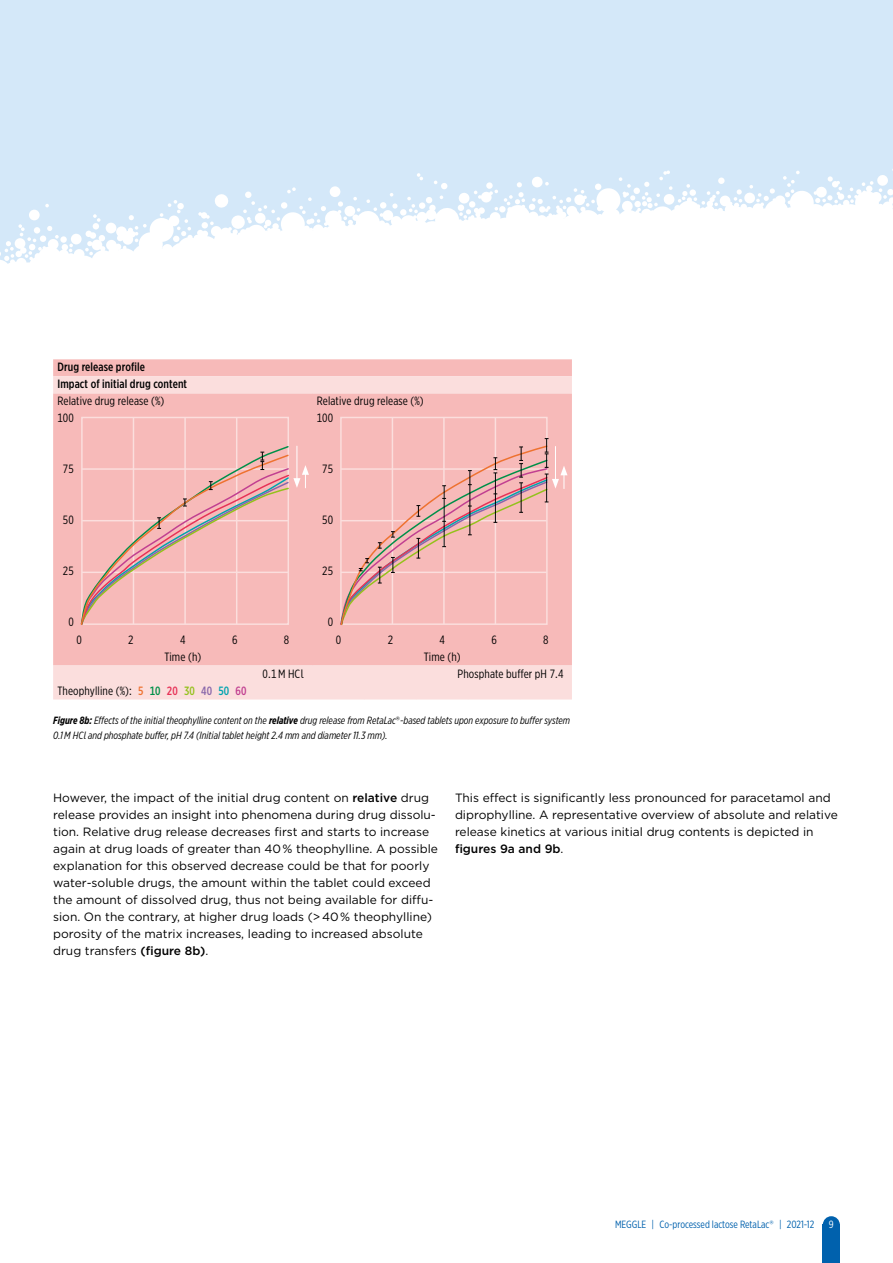
<style>
.page{position:relative;width:893px;height:1263px;background:#fff}
.page>*{position:absolute;margin:0;border:0;box-sizing:border-box;transform-origin:0 0}
.t1{font:12px/17px "Gotham";color:#000}
.t2{font:12px "Gotham X Narrow";letter-spacing:.01em;color:#000}
.t3{font:500 12px/17px "Gotham X Narrow";letter-spacing:.01em;color:#000}
.t4{font:italic 10.5px/15px "Gotham X Narrow";color:#000}
.t5{font:10.5px "Gotham X Narrow";color:#0061ad}
.t6{font:10.5px "Gotham X Narrow";color:#fff}
.s1{font-family:"DIN Pro"}
.s2{font-weight:500;color:#ee7230}
.s3{font-weight:500;color:#009049}
.s4{font-weight:500;color:#e73257}
.s5{font-weight:500;color:#94c11c}
.s6{font-weight:500;color:#8967aa}
.s7{font-weight:500;color:#00a3af}
.s8{font-weight:500;color:#c14091}
.s9{font-weight:700}
.s10{font-family:"Gotham";font-style:normal}
.s11{font-weight:500}
.s12{font-family:"Gotham"}
</style>
<div class="page">
<div style="left:0;top:0;width:893px;height:455px;background:#d4e8f9"></div>
<svg style="left:0;top:169px;width:893px;height:286px;fill:#fff"></svg>
<div style="left:823px;top:1225px;width:17px;height:38px;background:#0061ad"></div>
<div style="left:823px;top:1216px;width:17px;height:17px;background:#0061ad;border-radius:50%"></div>
<div style="left:53px;top:359px;width:519px;height:17px;background:#f7bab9"></div>
<svg style="left:53px;top:376px;width:519px;height:323px;background:#f8c6c5"></svg>
<hr style="left:184px;top:418px;width:2px;height:206px;background:#fbdedd">
<hr style="left:236px;top:418px;width:1px;height:206px;background:#fbdedd">
<hr style="left:133px;top:418px;width:1px;height:206px;background:#fbdedd">
<hr style="left:443px;top:418px;width:2px;height:206px;background:#fbdedd">
<hr style="left:495px;top:418px;width:1px;height:206px;background:#fbdedd">
<hr style="left:392px;top:418px;width:1px;height:206px;background:#fbdedd">
<svg style="left:80px;top:445px;width:229px;height:181px;background:#f0b7b5"></svg>
<svg style="left:339px;top:438px;width:228px;height:188px;background:#eeb5b3"></svg>
<p class="t3" style="left:57px;top:359px;width:131px">Drug release profile<br>Impact of initial drug content</p>
<p class="t2" style="left:57px;top:394px;width:108px">Relative drug release (%)</p>
<p class="t2" style="left:317px;top:394px;width:108px">Relative drug release (%)</p>
<p class="t2" style="left:57px;top:411px;width:18px">100</p>
<p class="t2" style="left:317px;top:411px;width:18px">100</p>
<p class="t2" style="left:63px;top:462px;width:12px">75</p>
<p class="t2" style="left:322px;top:462px;width:12px">75</p>
<p class="t2" style="left:63px;top:513px;width:12px">50</p>
<p class="t2" style="left:322px;top:513px;width:12px">50</p>
<p class="t2" style="left:63px;top:564px;width:12px">25</p>
<p class="t2" style="left:322px;top:564px;width:12px">25</p>
<p class="t2" style="left:68px;top:615px;width:7px">0</p>
<p class="t2" style="left:328px;top:615px;width:7px">0</p>
<p class="t2" style="left:76px;top:632px;width:7px">0</p>
<p class="t2" style="left:128px;top:632px;width:7px">2</p>
<p class="t2" style="left:180px;top:632px;width:7px">4</p>
<p class="t2" style="left:232px;top:632px;width:7px">6</p>
<p class="t2" style="left:284px;top:632px;width:7px">8</p>
<p class="t2" style="left:336px;top:632px;width:7px">0</p>
<p class="t2" style="left:388px;top:632px;width:7px">2</p>
<p class="t2" style="left:440px;top:632px;width:7px">4</p>
<p class="t2" style="left:491px;top:632px;width:7px">6</p>
<p class="t2" style="left:543px;top:632px;width:7px">8</p>
<p class="t2" style="left:164px;top:649px;width:38px">Time (h)</p>
<p class="t2" style="left:424px;top:649px;width:38px">Time (h)</p>
<p class="t2" style="left:263px;top:666px;width:43px">0.1 M HC<span class="s1">l</span></p>
<p class="t2" style="left:458px;top:666px;width:107px">Phosphate buffer pH 7.4</p>
<p class="t2" style="left:57px;top:683px;width:190px">Theophylline (%): <span class="s2">5</span> <span class="s3">10</span> <span class="s4">20</span> <span class="s5">30</span> <span class="s6">40</span> <span class="s7">50</span> <span class="s8">60</span></p>
<p class="t4" style="left:53px;top:712px;width:519px"><span class="s9">Figure 8b:</span> Effects of the initial theophylline content on the <span class="s9">relative</span> drug release from RetaLac<span class="s10">®</span>-based tablets upon exposure to buffer system<br>0.1 M HC<span class="s1">l</span> and phosphate buffer, pH 7.4 (Initial tablet height 2.4 mm and diameter 11.3 mm).</p>
<p class="t1" style="left:53px;top:789px;width:386px">However, the impact of the initial drug content on <span class="s11">relative</span> drug release provides an insight into phenomena during drug dissolu&shy;tion. Relative drug release decreases first and starts to increase again at drug loads of greater than 40 % theophylline. A possible explanation for this observed decrease could be that for poorly water-soluble drugs, the amount within the tablet could exceed the amount of dissolved drug, thus not being available for diffu&shy;sion. On the contrary, at higher drug loads (&gt; 40 % theophylline) porosity of the matrix increases, leading to increased absolute drug transfers <span class="s11">(figure 8b)</span>.</p>
<p class="t1" style="left:455px;top:788px;width:384px">This effect is significantly less pronounced for paracetamol and diprophylline. A representative overview of absolute and relative release kinetics at various initial drug contents is depicted in <span class="s11">figures 9a and 9b</span>.</p>
<p class="t5" style="left:615px;top:1218px;width:201px">MEGGLE | Co-processed lactose RetaLac<span class="s12">®</span> | 2021-12</p>
<p class="t6" style="left:829px;top:1218px;width:6px">9</p>
</div>
